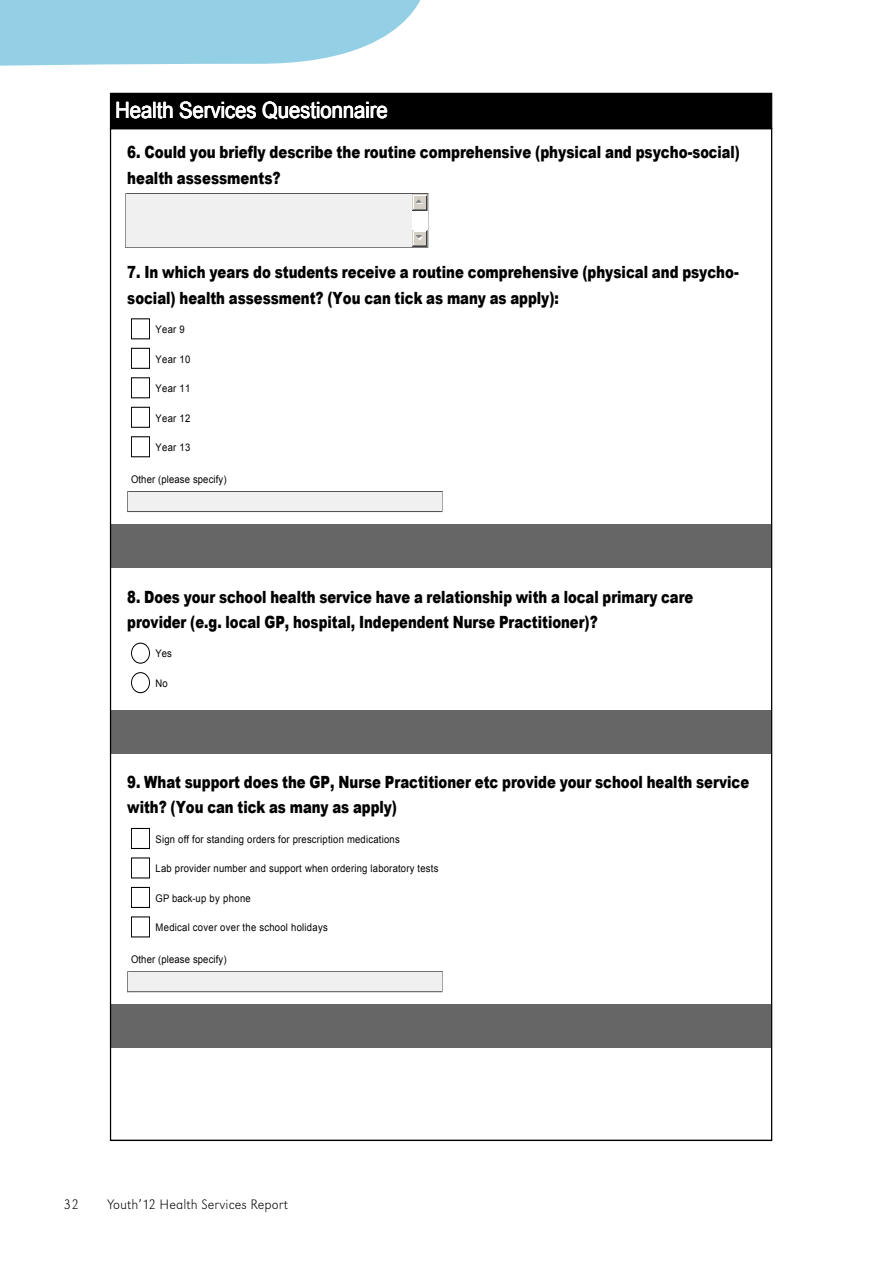
<style>
.page{position:relative;width:893px;height:1263px;background:#fff}
.page>*{position:absolute;margin:0;border:0;box-sizing:border-box;transform-origin:0 0}
.t1{font:22.5px "Arial";color:#fff;scale:.9 1}
.t2{font:900 16.8px/25.2px "Arial";color:#000;scale:.79 1}
.t3{font:900 16.8px/25.2px "Arial";color:#000;scale:.78 1}
.t4{font:900 16.8px/25.2px "Arial";color:#000;scale:.8 1}
.t5{font:14.25px "Grot Macron Extra Lt";letter-spacing:.005em;color:#000}
.t6{font:10.5px "Arial";letter-spacing:.02em;color:#000;scale:.9 1}
.t7{font:10.5px "Arial";letter-spacing:.04em;color:#000;scale:.9 1}
.s1{color:#fff}
.s2{color:#404040}
</style>
<div class="page">
<svg style="left:0;top:0;width:421px;height:66px;background:#a0d5e8"></svg>
<div style="left:111px;top:94px;width:660px;height:34px;background:#000"></div>
<div style="left:110px;top:93px;width:662px;height:36px;border:1px solid #000"></div>
<hr style="left:127px;top:193px;width:301px;height:1px;background:#555">
<hr style="left:125px;top:194px;width:1px;height:53px;background:#555">
<hr style="left:427px;top:194px;width:1px;height:52px;background:#555">
<hr style="left:126px;top:247px;width:302px;height:1px;background:#555">
<div style="left:126px;top:194px;width:286px;height:53px;background:#f0f0f0"></div>
<div style="left:111px;top:525px;width:660px;height:43px;background:#666"></div>
<div style="left:111px;top:710px;width:660px;height:43px;background:#666"></div>
<div style="left:111px;top:1005px;width:660px;height:43px;background:#666"></div>
<hr style="left:129px;top:491px;width:313px;height:1px;background:#555">
<svg style="left:127px;top:491px;width:1px;height:20px"></svg>
<svg style="left:442px;top:491px;width:1px;height:19px"></svg>
<hr style="left:128px;top:511px;width:314px;height:1px;background:#555">
<div style="left:128px;top:492px;width:314px;height:19px;background:#f0f0f0"></div>
<hr style="left:129px;top:971px;width:313px;height:1px;background:#555">
<svg style="left:127px;top:972px;width:1px;height:20px"></svg>
<svg style="left:442px;top:972px;width:1px;height:19px"></svg>
<hr style="left:128px;top:991px;width:314px;height:1px;background:#555">
<div style="left:128px;top:972px;width:314px;height:19px;background:#f0f0f0"></div>
<div style="left:131px;top:318px;width:19px;height:21px;border:1px solid #000"></div>
<div style="left:131px;top:348px;width:19px;height:21px;border:1px solid #000"></div>
<div style="left:131px;top:377px;width:19px;height:21px;border:1px solid #000"></div>
<div style="left:131px;top:407px;width:19px;height:21px;border:1px solid #000"></div>
<div style="left:131px;top:436px;width:19px;height:21px;border:1px solid #000"></div>
<div style="left:131px;top:828px;width:19px;height:21px;border:1px solid #000"></div>
<div style="left:131px;top:857px;width:19px;height:21px;border:1px solid #000"></div>
<div style="left:131px;top:887px;width:19px;height:21px;border:1px solid #000"></div>
<div style="left:131px;top:916px;width:19px;height:21px;border:1px solid #000"></div>
<svg style="left:412px;top:194px;width:15px;height:17px"></svg>
<svg style="left:412px;top:230px;width:15px;height:17px"></svg>
<svg style="left:131px;top:643px;width:19px;height:21px"></svg>
<svg style="left:131px;top:672px;width:19px;height:21px"></svg>
<h1 class="t1" style="left:115px;top:95px;width:304px">Health Services Questionnaire</h1>
<p class="t4" style="left:127px;top:139px;width:767px">6. Could you briefly describe the routine comprehensive (physical and psycho-social) health assessments?</p>
<p class="t2" style="left:127px;top:259px;width:776px">7. In which years do students receive a routine comprehensive (physical and psycho&shy;social) health assessment? (You can tick as many as apply):</p>
<p class="t6" style="left:156px;top:322px;width:34px">Year 9</p>
<p class="t6" style="left:156px;top:352px;width:40px">Year 10</p>
<p class="t6" style="left:156px;top:381px;width:40px">Year 11</p>
<p class="t6" style="left:156px;top:411px;width:40px">Year 12</p>
<p class="t6" style="left:156px;top:440px;width:40px">Year 13</p>
<p class="t6" style="left:131px;top:472px;width:108px">Other (please specify)</p>
<p class="t3" style="left:127px;top:583px;width:727px">8. Does your school health service have a relationship with a local primary care provider (e.g. local GP, hospital, Independent Nurse Practitioner)?</p>
<p class="t6" style="left:135px;top:647px;width:43px"><span class="s1">■</span><span class="s2">●</span> Yes</p>
<p class="t6" style="left:135px;top:676px;width:38px"><span class="s1">■</span><span class="s2">●</span> No</p>
<p class="t2" style="left:127px;top:769px;width:789px">9. What support does the GP, Nurse Practitioner etc provide your school health service with? (You can tick as many as apply)</p>
<p class="t6" style="left:156px;top:832px;width:273px">Sign off for standing orders for prescription medications</p>
<p class="t6" style="left:156px;top:862px;width:316px">Lab provider number and support when ordering laboratory tests</p>
<p class="t7" style="left:156px;top:891px;width:107px">GP back-up by phone</p>
<p class="t6" style="left:156px;top:920px;width:193px">Medical cover over the school holidays</p>
<p class="t6" style="left:131px;top:952px;width:108px">Other (please specify)</p>
<p class="t5" style="left:64px;top:1195px;width:17px">32</p>
<p class="t5" style="left:107px;top:1196px;width:182px">Youth’12 Health Services Report</p>
</div>
